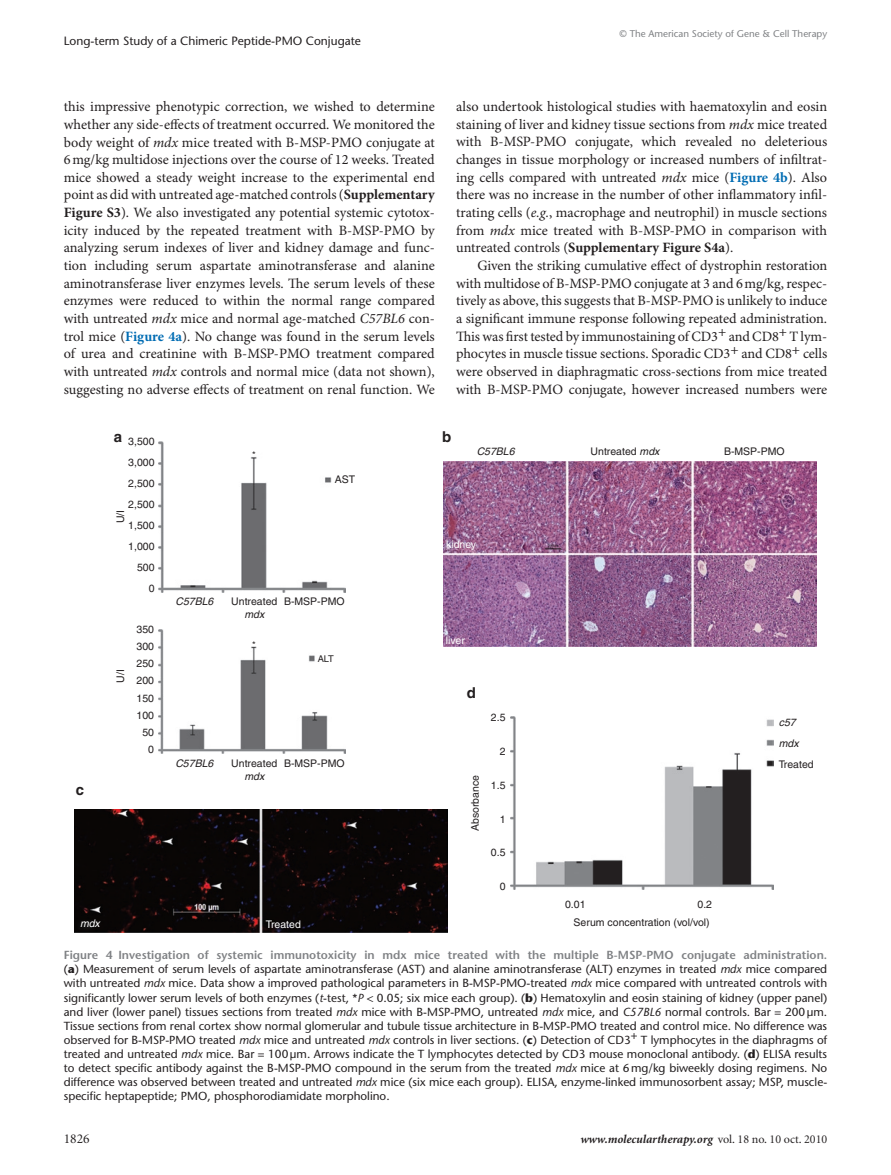
<style>
.page{position:relative;width:891px;height:1175px;background:#fff}
.page>*{position:absolute;margin:0;border:0;box-sizing:border-box;transform-origin:0 0}
.t1{font:700 15px "Helvetica";color:#231f20}
.t2{font:14.25px/17.7px "Minion Pro";letter-spacing:-.005em;color:#231f20;text-align:justify}
.t3{font:13.5px "Minion";color:#231f20}
.t4{font:12px "Stone Sans";color:#231f20}
.t5{font:italic 700 12px "Minion";color:#231f20}
.t6{font:11.7px/14.1px "Stone Sans";color:#231f20;text-align:justify}
.t7{font:10.5px/20.9px "Helvetica";color:#231f20;text-align:right}
.t8{font:italic 10.5px/20.9px "Helvetica";color:#231f20}
.t9{font:10.5px "Helvetica";color:#fff}
.t10{font:italic 10.5px "Helvetica";color:#fff}
.t11{font:9.75px "Stone Sans";color:#808285}
.t12{font:9.3px "Helvetica";color:#231f20}
.s1{font-style:italic}
.s2{font-weight:700}
.s3{font-weight:700;color:#006cb3}
.s4{font-weight:600;color:#808285}
.s5{font-weight:400;font-style:normal}
</style>
<div class="page">
<img style="left:443px;top:461px;width:373px;height:185px">
<img style="left:75px;top:809px;width:373px;height:123px">
<img style="left:159px;top:441px;width:187px;height:151px">
<img style="left:159px;top:629px;width:187px;height:124px">
<img style="left:510px;top:716px;width:263px;height:173px">
<p class="t4" style="left:64px;top:34px;width:299px">Long-term Study of a Chimeric Peptide-PMO Conjugate</p>
<p class="t11" style="left:620px;top:28px;width:209px">© The American Society of Gene &amp; Cell Therapy</p>
<p class="t2" style="left:64px;top:98px;width:373px">this impressive phenotypic correction, we wished to determine whether any side-effects of treatment occurred. We monitored the body weight of <span class="s1">mdx</span> mice treated with B-MSP-PMO conjugate at 6mg/kg multidose injections over the course of 12 weeks. Treated mice showed a steady weight increase to the experimental end point as did with untreated age-matched controls (<span class="s2">Supplementary Figure S3</span>). We also investigated any potential systemic cytotox&shy;icity induced by the repeated treatment with B-MSP-PMO by analyzing serum indexes of liver and kidney damage and func&shy;tion including serum aspartate aminotransferase and alanine aminotransferase liver enzymes levels. The serum levels of these enzymes were reduced to within the normal range compared with untreated <span class="s1">mdx</span> mice and normal age-matched <span class="s1">C57BL6</span> con&shy;trol mice (<span class="s3">Figure 4a</span>). No change was found in the serum levels of urea and creatinine with B-MSP-PMO treatment compared with untreated <span class="s1">mdx</span> controls and normal mice (data not shown), suggesting no adverse effects of treatment on renal function. We</p>
<p class="t2" style="left:456px;top:98px;width:373px">also undertook histological studies with haematoxylin and eosin staining of liver and kidney tissue sections from <span class="s1">mdx</span> mice treated with B-MSP-PMO conjugate, which revealed no deleterious changes in tissue morphology or increased numbers of infiltrat&shy;ing cells compared with untreated <span class="s1">mdx</span> mice (<span class="s3">Figure 4b</span>). Also there was no increase in the number of other inflammatory infil&shy;trating cells (<span class="s1">e.g.</span>, macrophage and neutrophil) in muscle sections from <span class="s1">mdx</span> mice treated with B-MSP-PMO in comparison with untreated controls (<span class="s2">Supplementary Figure S4a</span>).</p>
<p class="t2" style="left:456px;top:257px;width:373px;text-indent:21px">Given the striking cumulative effect of dystrophin restoration with multidose of B-MSP-PMO conjugate at 3 and 6mg/kg, respec&shy;tively as above, this suggests that B-MSP-PMO is unlikely to induce a significant immune response following repeated administration.<br>This was first tested by immunostaining of CD3+ and CD8+ T lym&shy;phocytes in muscle tissue sections. Sporadic CD3+ and CD8+ cells were observed in diaphragmatic cross-sections from mice treated with B-MSP-PMO conjugate, however increased numbers were</p>
<p class="t1" style="left:114px;top:427px;width:10px">a</p>
<p class="t1" style="left:442px;top:427px;width:11px">b</p>
<p class="t7" style="left:128px;top:431px;width:28px">3,500<br>3,000<br>2,500<br>2,500<br>1,500<br>1,000<br>500<br>0</p>
<p class="t8" style="left:477px;top:441px;width:39px">C57BL6</p>
<p class="t12" style="left:252px;top:449px;width:5px">*</p>
<p class="t7" style="left:335px;top:469px;width:22px">AST</p>
<p class="t7" style="left:110px;top:523px;width:15px;rotate:-90deg">U/I</p>
<p class="t9" style="left:446px;top:538px;width:32px">kidney</p>
<p class="t1" style="left:76px;top:781px;width:10px">c</p>
<p class="t7" style="left:110px;top:683px;width:15px;rotate:-90deg">U/I</p>
<p class="t7" style="left:137px;top:619px;width:19px">350</p>
<p class="t7" style="left:137px;top:638px;width:19px;line-height:17.1px;text-align:justify">300<br>250<br>200<br>150</p>
<p class="t7" style="left:137px;top:706px;width:19px;line-height:17.1px">100<br>50<br>0</p>
<p class="t8" style="left:175px;top:591px;width:39px">C57BL6</p>
<p class="t7" style="left:284px;top:591px;width:62px">B-MSP-PMO</p>
<p class="t7" style="left:231px;top:591px;width:48px">Untreated</p>
<p class="t8" style="left:244px;top:604px;width:21px">mdx</p>
<p class="t12" style="left:252px;top:639px;width:5px">*</p>
<p class="t12" style="left:318px;top:653px;width:18px">ALT</p>
<p class="t8" style="left:175px;top:753px;width:39px">C57BL6</p>
<p class="t7" style="left:284px;top:753px;width:62px">B-MSP-PMO</p>
<p class="t7" style="left:231px;top:753px;width:48px">Untreated</p>
<p class="t8" style="left:244px;top:765px;width:21px">mdx</p>
<p class="t10" style="left:80px;top:917px;width:21px">mdx</p>
<p class="t9" style="left:266px;top:918px;width:36px">Treated</p>
<p class="t9" style="left:446px;top:634px;width:20px">liver</p>
<p class="t1" style="left:467px;top:683px;width:11px">d</p>
<p class="t7" style="left:465px;top:831px;width:58px;rotate:-90deg">Absorbance</p>
<p class="t7" style="left:491px;top:707px;width:16px">2.5</p>
<p class="t7" style="left:500px;top:741px;width:7px">2</p>
<p class="t7" style="left:491px;top:774px;width:16px">1.5</p>
<p class="t7" style="left:500px;top:808px;width:7px">1</p>
<p class="t7" style="left:491px;top:842px;width:16px">0.5</p>
<p class="t7" style="left:500px;top:875px;width:7px">0</p>
<p class="t7" style="left:591px;top:441px;width:70px">Untreated <span class="s1">mdx</span></p>
<p class="t7" style="left:724px;top:441px;width:62px">B-MSP-PMO</p>
<p class="t7" style="left:565px;top:893px;width:22px">0.01</p>
<p class="t7" style="left:574px;top:895px;width:140px;line-height:18.3px">0.2<br>Serum concentration (vol/vol)</p>
<p class="t8" style="left:779px;top:712px;width:21px">c57 mdx</p>
<p class="t7" style="left:779px;top:753px;width:36px">Treated</p>
<p class="t6" style="left:64px;top:948px;width:765px"><span class="s4">Figure 4 Investigation of systemic immunotoxicity in mdx mice treated with the multiple B-MSP-PMO conjugate administration. </span>(<span class="s2">a</span>) Measurement of serum levels of aspartate aminotransferase (AST) and alanine aminotransferase (ALT) enzymes in treated <span class="s1">mdx</span> mice compared with untreated <span class="s1">mdx</span> mice. Data show a improved pathological parameters in B-MSP-PMO-treated <span class="s1">mdx</span> mice compared with untreated controls with significantly lower serum levels of both enzymes (<span class="s1">t</span>-test, *<span class="s1">P</span> &lt; 0.05; six mice each group). (<span class="s2">b</span>) Hematoxylin and eosin staining of kidney (upper panel) and liver (lower panel) tissues sections from treated <span class="s1">mdx</span> mice with B-MSP-PMO, untreated <span class="s1">mdx</span> mice, and <span class="s1">C57BL6</span> normal controls. Bar = 200μm.<br>Tissue sections from renal cortex show normal glomerular and tubule tissue architecture in B-MSP-PMO treated and control mice. No difference was observed for B-MSP-PMO treated <span class="s1">mdx</span> mice and untreated <span class="s1">mdx</span> controls in liver sections. (<span class="s2">c</span>) Detection of CD3+ T lymphocytes in the diaphragms of treated and untreated <span class="s1">mdx</span> mice. Bar = 100 µ m. Arrows indicate the T lymphocytes detected by CD3 mouse monoclonal antibody. (<span class="s2">d</span>) ELISA results to detect specific antibody against the B-MSP-PMO compound in the serum from the treated <span class="s1">mdx</span> mice at 6mg/kg biweekly dosing regimens. No difference was observed between treated and untreated <span class="s1">mdx</span> mice (six mice each group). ELISA, enzyme-linked immunosorbent assay; MSP, muscle&shy;specific heptapeptide; PMO, phosphorodiamidate morpholino.</p>
<p class="t3" style="left:64px;top:1132px;width:27px">1826</p>
<p class="t5" style="left:580px;top:1133px;width:249px">www.moleculartherapy.org <span class="s5">vol. 18 no. 10 oct. 2010</span></p>
</div>
